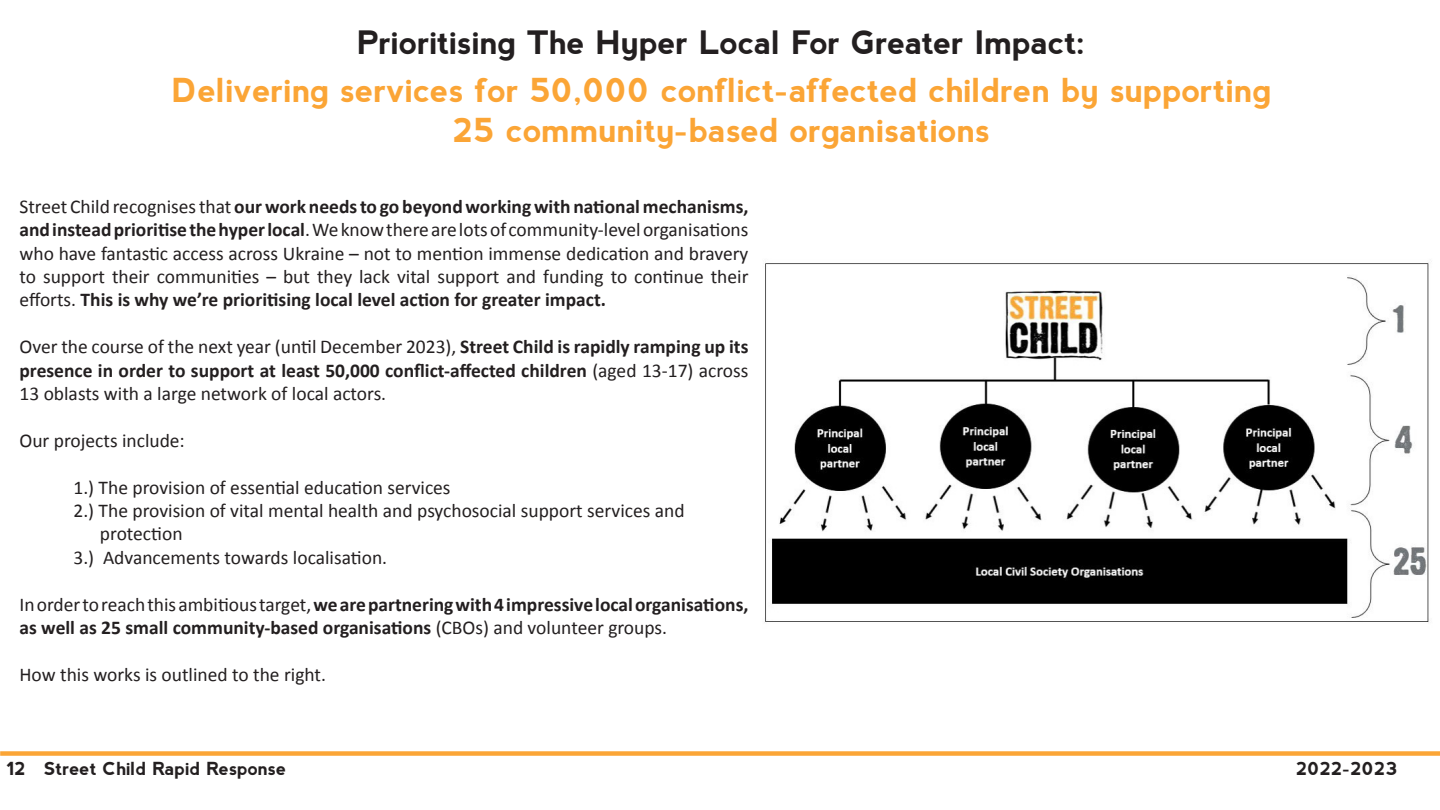
<style>
.page{position:relative;width:1440px;height:810px;background:#fff}
.page>*{position:absolute;margin:0;border:0;box-sizing:border-box;transform-origin:0 0}
.t1{font:700 33px "nevis";color:#fba536}
.Section_Title{font:700 32.25px "nevis";letter-spacing:-.005em;color:#231f20}
.t2{font:19.5px/23.4px "Calibri";color:#231f20;text-align:justify}
.t3{font:700 19.5px/23.4px "Calibri";color:#231f20}
.t4{font:700 18px "nevis";color:#231f20}
.s1{font-weight:700}
.s2{font-weight:400}
</style>
<div class="page">
<div style="left:0;top:751px;width:1440px;height:5px;background:#fba536"></div>
<img style="left:764px;top:262px;width:665px;height:361px">
<p class="Section_Title" style="left:357px;top:24px;width:730px">Prioritising The Hyper Local For Greater Impact:</p>
<p class="t1" style="left:172px;top:71px;width:1101px">Delivering services for 50,000 conflict-affected children by supporting</p>
<p class="t1" style="left:453px;top:111px;width:539px">25 community-based organisations</p>
<p class="t2" style="left:20px;top:194px;width:731px">Street Child recognises that <span class="s1">our work needs to go beyond working with national mechanisms, and instead prioritise the hyper local</span>. We know there are lots of community-level organisations who have fantastic access across Ukraine – not to mention immense dedication and bravery to support their communities – but they lack vital support and funding to continue their efforts. <span class="s1">This is why we’re prioritising local level action for greater impact.</span></p>
<p class="t2" style="left:20px;top:334px;width:731px">Over the course of the next year (until December 2023), <span class="s1">Street Child is rapidly ramping up its presence in order to support at least 50,000 conflict-affected children</span> (aged 13-17) across 13 oblasts with a large network of local actors.</p>
<p class="t2" style="left:20px;top:428px;width:167px">Our projects include:</p>
<p class="t2" style="left:73px;top:475px;width:379px">1.) The provision of essential education services</p>
<p class="t2" style="left:73px;top:498px;width:613px">2.) The provision of vital mental health and psychosocial support services and</p>
<p class="t2" style="left:100px;top:522px;width:84px">protection</p>
<p class="t2" style="left:73px;top:545px;width:315px">3.) Advancements towards localisation.</p>
<p class="t3" style="left:20px;top:592px;width:731px"><span class="s2">In order to reach this ambitious target,</span> we are partnering with 4 impressive local organisations, as well as 25 small community-based organisations <span class="s2">(CBOs) and volunteer groups.</span></p>
<p class="t2" style="left:20px;top:662px;width:308px">How this works is outlined to the right.</p>
<p class="t4" style="left:6px;top:759px;width:281px">12 Street Child Rapid Response</p>
<p class="t4" style="left:1296px;top:759px;width:103px">2022-2023</p>
</div>
